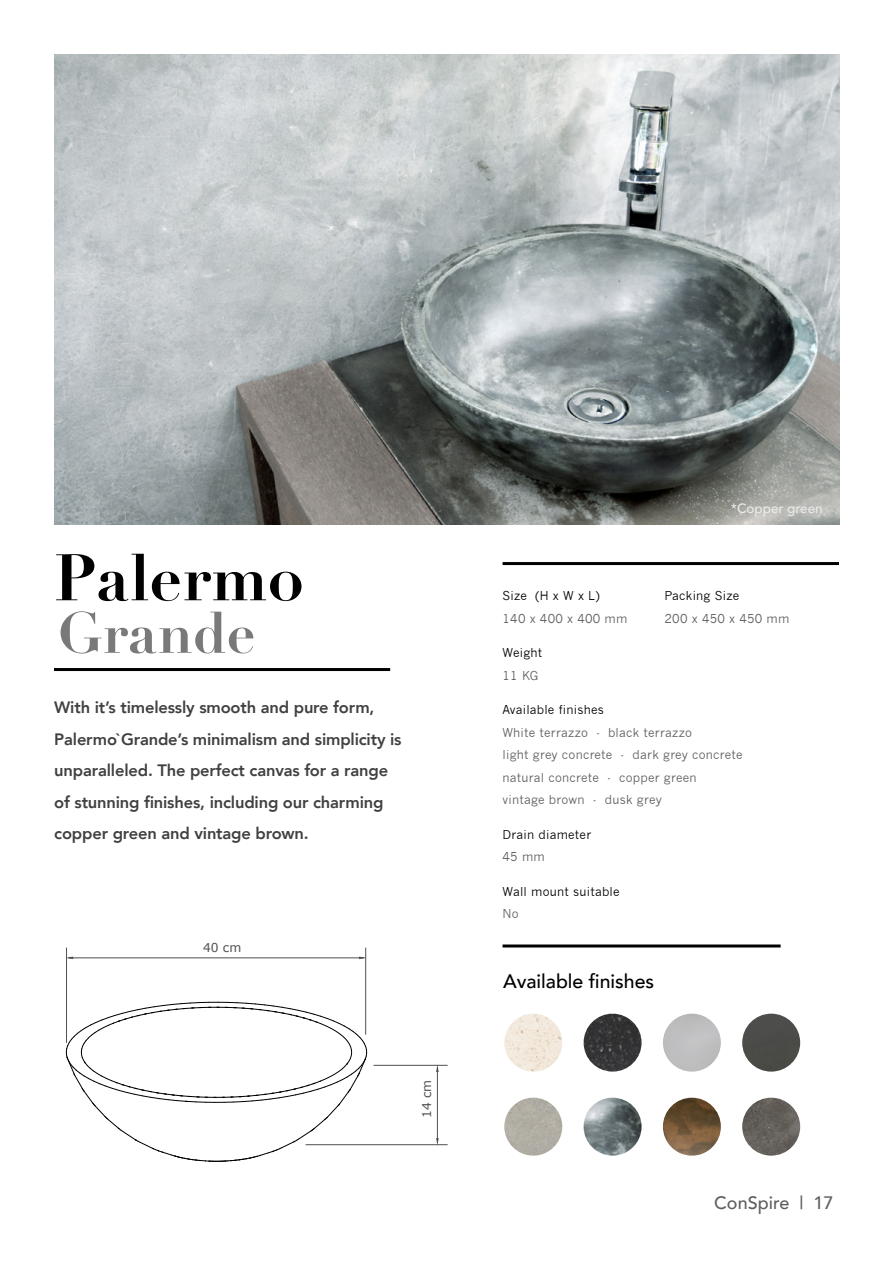
<style>
.page{position:relative;width:893px;height:1263px;background:#fff}
.page>*{position:absolute;margin:0;border:0;box-sizing:border-box;transform-origin:0 0}
.t1{font:700 64.5px "Didot";color:#000}
.t2{font:700 57px "Didot";color:#797979}
.t3{font:500 19.5px "Avenir";color:#000}
.t4{font:500 18px "Avenir";color:#5f5f5f}
.t5{font:800 16.5px/31.5px "Avenir";letter-spacing:-.01em;color:#000}
.t6{font:500 13.5px "Avenir";color:#ebebeb}
.t7{font:12.3px "Verdana";letter-spacing:-.005em;color:#515151}
.t8{font:12px/22.5px "News Gothic";letter-spacing:.02em;color:#5f5f5f}
.t9{font:12px "News Gothic";letter-spacing:.02em;color:#000}
</style>
<div class="page">
<svg style="left:65px;top:947px;width:383px;height:199px"></svg>
<svg style="left:66px;top:1002px;width:301px;height:160px"></svg>
<hr style="left:66px;top:958px;width:1px;height:84px;background:#505050">
<hr style="left:365px;top:958px;width:1px;height:76px;background:#505050">
<hr style="left:73px;top:957px;width:286px;height:1px;background:#505050">
<svg style="left:66px;top:948px;width:7px;height:11px"></svg>
<svg style="left:359px;top:948px;width:7px;height:11px"></svg>
<hr style="left:374px;top:1065px;width:63px;height:1px;background:#505050">
<hr style="left:306px;top:1144px;width:131px;height:1px;background:#505050">
<hr style="left:437px;top:1071px;width:1px;height:67px;background:#505050">
<svg style="left:436px;top:1065px;width:12px;height:7px"></svg>
<svg style="left:436px;top:1138px;width:12px;height:7px"></svg>
<img style="left:54px;top:54px;width:785px;height:470px">
<hr style="left:54px;top:668px;width:336px;height:3px;background:#000">
<hr style="left:502px;top:562px;width:337px;height:3px;background:#000">
<hr style="left:502px;top:944px;width:279px;height:3px;background:#000">
<div style="left:742px;top:1014px;width:58px;height:57px;background:#4b4c48;border-radius:29px"></div>
<div style="left:663px;top:1014px;width:58px;height:57px;background:#bfbfbf;border-radius:29px"></div>
<img style="left:663px;top:1098px;width:58px;height:58px;border-radius:29px">
<img style="left:504px;top:1014px;width:58px;height:57px;border-radius:29px">
<img style="left:584px;top:1014px;width:58px;height:57px;border-radius:29px">
<img style="left:504px;top:1098px;width:58px;height:58px;border-radius:29px">
<img style="left:584px;top:1098px;width:58px;height:58px;border-radius:29px">
<img style="left:742px;top:1098px;width:58px;height:58px;border-radius:29px">
<h1 class="t1" style="left:54px;top:537px;width:251px">Palermo</h1>
<h2 class="t2" style="left:58px;top:597px;width:199px">Grande</h2>
<p class="t5" style="left:54px;top:692px;width:349px">With it’s timelessly smooth and pure form, Palermo`Grande’s minimalism and simplicity is unparalleled. The perfect canvas for a range of stunning finishes, including our charming copper green and vintage brown.</p>
<p class="t7" style="left:203px;top:939px;width:40px">40 cm</p>
<p class="t7" style="left:418px;top:1118px;width:40px;rotate:-90deg">14 cm</p>
<p class="t6" style="left:731px;top:497px;width:94px">*Copper green</p>
<p class="t9" style="left:502px;top:589px;width:99px">Size (H x W x L)</p>
<p class="t9" style="left:664px;top:589px;width:76px">Packing Size</p>
<p class="t8" style="left:502px;top:607px;width:126px">140 x 400 x 400 mm</p>
<p class="t8" style="left:664px;top:607px;width:126px">200 x 450 x 450 mm</p>
<p class="t9" style="left:502px;top:646px;width:41px">Weight</p>
<p class="t8" style="left:502px;top:664px;width:37px">11 KG</p>
<p class="t9" style="left:502px;top:703px;width:103px">Available finishes</p>
<p class="t8" style="left:502px;top:721px;width:242px">White terrazzo - black terrazzo<br>light grey concrete - dark grey concrete natural concrete - copper green<br>vintage brown - dusk grey</p>
<p class="t9" style="left:502px;top:827px;width:90px">Drain diameter</p>
<p class="t8" style="left:502px;top:846px;width:44px">45 mm</p>
<p class="t9" style="left:502px;top:884px;width:119px">Wall mount suitable</p>
<p class="t8" style="left:502px;top:903px;width:18px">No</p>
<p class="t3" style="left:503px;top:964px;width:152px">Available finishes</p>
<p class="t4" style="left:714px;top:1187px;width:121px">ConSpire | 17</p>
</div>
